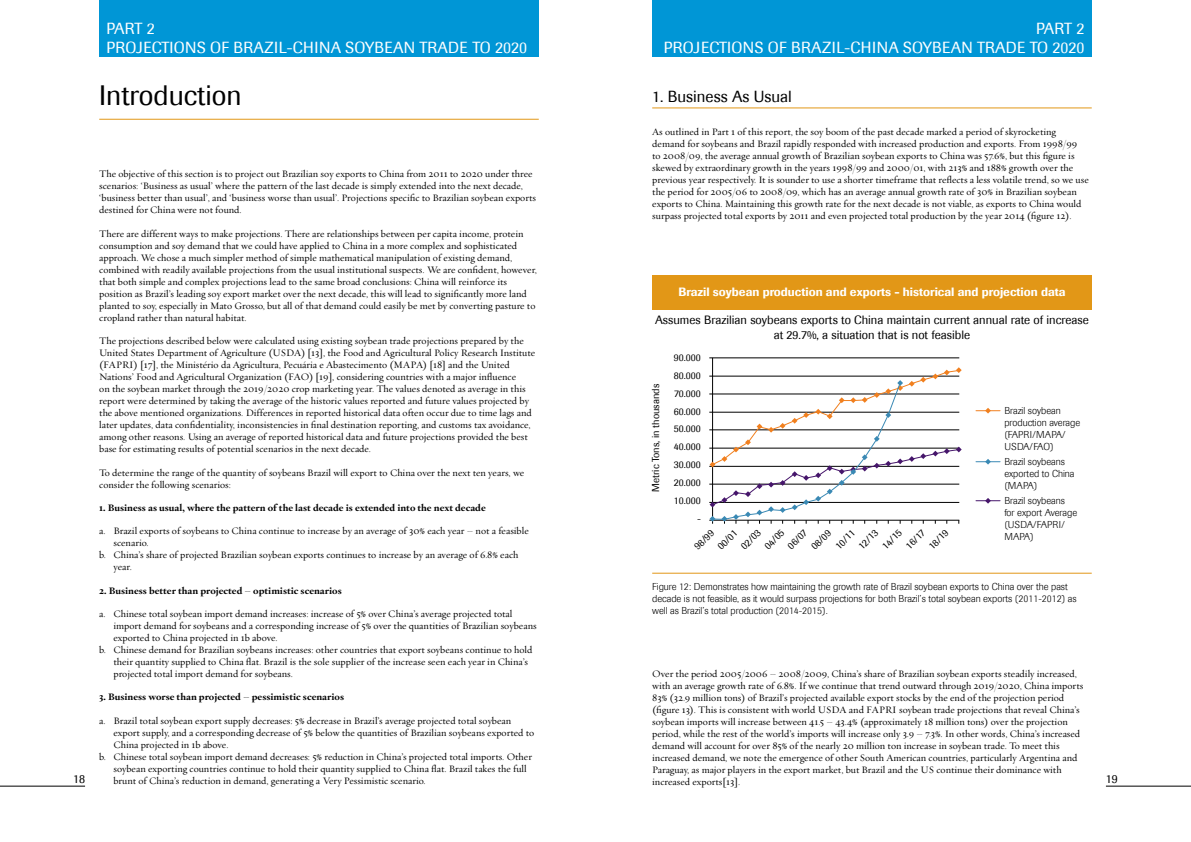
<style>
.page{position:relative;width:1191px;height:842px;background:#fff}
.page>*{position:absolute;margin:0;border:0;box-sizing:border-box;transform-origin:0 0}
.t1{font:28px "Imago";color:#000}
.t2{font:16px/19.2px "Imago";letter-spacing:.02em;color:#fff}
.t3{font:16px "Imago";color:#000}
.t4{font:12px/14.4px "Imago";color:#000;text-align:center}
.t5{font:500 12px "Imago";color:#fff}
.t6{font:10px/12px "Oakleaf Text";color:#000}
.t7{font:300 10px/12px "Imago";color:#000}
.t8{font:700 10px "Oakleaf Text";color:#000}
.t9{font:10px/17.9px "Imago";color:#000;text-align:right}
</style>
<div class="page">
<hr style="left:0;top:786px;width:85px;height:1px;background:#000">
<hr style="left:1106px;top:786px;width:85px;height:1px;background:#000">
<div style="left:99px;top:0;width:440px;height:57px;background:#0096d6"></div>
<div style="left:652px;top:0;width:439px;height:57px;background:#0096d6"></div>
<hr style="left:99px;top:119px;width:440px;height:1px;background:#e29717">
<hr style="left:652px;top:108px;width:439px;height:1px;background:#e29717">
<div style="left:652px;top:275px;width:439px;height:34px;background:#e29717"></div>
<hr style="left:652px;top:573px;width:439px;height:1px;background:#e29717">
<hr style="left:709px;top:358px;width:250px;height:1px;background:#000">
<hr style="left:712px;top:358px;width:1px;height:166px;background:#000">
<svg style="left:709px;top:367px;width:252px;height:157px"></svg>
<svg style="left:976px;top:408px;width:24px;height:6px"></svg>
<svg style="left:976px;top:459px;width:24px;height:6px"></svg>
<svg style="left:976px;top:498px;width:24px;height:6px"></svg>
<h2 class="t2" style="left:106px;top:19px;width:422px">PART 2<br>PROJECTIONS OF BRAZIL-CHINA SOYBEAN TRADE TO 2020</h2>
<h2 class="t2" style="left:664px;top:19px;width:422px;text-align:right">PART 2<br>PROJECTIONS OF BRAZIL-CHINA SOYBEAN TRADE TO 2020</h2>
<h1 class="t1" style="left:99px;top:79px;width:144px">Introduction</h1>
<h2 class="t3" style="left:652px;top:87px;width:141px">1. Business As Usual</h2>
<p class="t6" style="left:652px;top:126px;width:438px">As outlined in Part 1 of this report, the soy boom of the past decade marked a period of skyrocketing demand for soybeans and Brazil rapidly responded with increased production and exports. From 1998/99<br>to 2008/09, the average annual growth of Brazilian soybean exports to China was 57.6%, but this figure is skewed by extraordinary growth in the years 1998/99 and 2000/01, with 213% and 188% growth over the previous year respectively. It is sounder to use a shorter timeframe that reflects a less volatile trend, so we use the period for 2005/06 to 2008/09, which has an average annual growth rate of 30% in Brazilian soybean exports to China. Maintaining this growth rate for the next decade is not viable, as exports to China would surpass projected total exports by 2011 and even projected total production by the year 2014 (figure 12).</p>
<p class="t6" style="left:99px;top:168px;width:438px">The objective of this section is to project out Brazilian soy exports to China from 2011 to 2020 under three scenarios: ‘Business as usual’ where the pattern of the last decade is simply extended into the next decade, ‘business better than usual’, and ‘business worse than usual’. Projections specific to Brazilian soybean exports destined for China were not found.</p>
<p class="t6" style="left:99px;top:228px;width:439px">There are different ways to make projections. There are relationships between per capita income, protein consumption and soy demand that we could have applied to China in a more complex and sophisticated approach. We chose a much simpler method of simple mathematical manipulation of existing demand, combined with readily available projections from the usual institutional suspects. We are confident, however, that both simple and complex projections lead to the same broad conclusions: China will reinforce its position as Brazil’s leading soy export market over the next decade, this will lead to significantly more land planted to soy, especially in Mato Grosso, but all of that demand could easily be met by converting pasture to cropland rather than natural habitat.</p>
<p class="t6" style="left:99px;top:335px;width:437px">The projections described below were calculated using existing soybean trade projections prepared by the United States Department of Agriculture (USDA) [13], the Food and Agricultural Policy Research Institute (FAPRI) [17], the Ministério da Agricultura, Pecuária e Abastecimento (MAPA) [18] and the United Nations’ Food and Agricultural Organization (FAO) [19], considering countries with a major influence<br>on the soybean market through the 2019/2020 crop marketing year. The values denoted as average in this report were determined by taking the average of the historic values reported and future values projected by the above mentioned organizations. Differences in reported historical data often occur due to time lags and later updates, data confidentiality, inconsistencies in final destination reporting, and customs tax avoidance, among other reasons. Using an average of reported historical data and future projections provided the best base for estimating results of potential scenarios in the next decade.</p>
<p class="t6" style="left:99px;top:466px;width:426px">To determine the range of the quantity of soybeans Brazil will export to China over the next ten years, we consider the following scenarios:</p>
<p class="t8" style="left:99px;top:502px;width:388px">1. Business as usual, where the pattern of the last decade is extended into the next decade</p>
<p class="t6" style="left:99px;top:525px;width:431px">a. Brazil exports of soybeans to China continue to increase by an average of 30% each year – not a feasible</p>
<p class="t6" style="left:113px;top:537px;width:37px">scenario.</p>
<p class="t6" style="left:99px;top:549px;width:421px">b. China’s share of projected Brazilian soybean exports continues to increase by an average of 6.8% each</p>
<p class="t6" style="left:113px;top:561px;width:20px">year.</p>
<p class="t8" style="left:99px;top:584px;width:244px">2. Business better than projected – optimistic scenarios</p>
<p class="t6" style="left:99px;top:608px;width:415px">a. Chinese total soybean import demand increases: increase of 5% over China’s average projected total</p>
<p class="t6" style="left:113px;top:620px;width:425px">import demand for soybeans and a corresponding increase of 5% over the quantities of Brazilian soybeans</p>
<p class="t6" style="left:113px;top:632px;width:166px">exported to China projected in 1b above.</p>
<p class="t6" style="left:99px;top:644px;width:435px">b. Chinese demand for Brazilian soybeans increases: other countries that export soybeans continue to hold</p>
<p class="t6" style="left:113px;top:656px;width:416px">their quantity supplied to China flat. Brazil is the sole supplier of the increase seen each year in China’s</p>
<p class="t6" style="left:113px;top:668px;width:181px">projected total import demand for soybeans.</p>
<p class="t8" style="left:99px;top:691px;width:246px">3. Business worse than projected – pessimistic scenarios</p>
<p class="t6" style="left:99px;top:715px;width:413px">a. Brazil total soybean export supply decreases: 5% decrease in Brazil’s average projected total soybean</p>
<p class="t6" style="left:113px;top:727px;width:422px">export supply, and a corresponding decrease of 5% below the quantities of Brazilian soybeans exported to</p>
<p class="t6" style="left:113px;top:739px;width:116px">China projected in 1b above.</p>
<p class="t6" style="left:99px;top:751px;width:434px">b. Chinese total soybean import demand decreases: 5% reduction in China’s projected total imports. Other</p>
<p class="t6" style="left:113px;top:763px;width:415px">soybean exporting countries continue to hold their quantity supplied to China flat. Brazil takes the full</p>
<p class="t6" style="left:113px;top:775px;width:314px">brunt of China’s reduction in demand, generating a Very Pessimistic scenario.</p>
<p class="t5" style="left:678px;top:285px;width:388px">Brazil soybean production and exports - historical and projection data</p>
<p class="t4" style="left:655px;top:313px;width:435px">Assumes Brazilian soybeans exports to China maintain current annual rate of increase at 29.7%, a situation that is not feasible</p>
<p class="t9" style="left:673px;top:348px;width:29px">90.000</p>
<p class="t9" style="left:673px;top:366px;width:29px">80.000</p>
<p class="t9" style="left:647px;top:492px;width:109px;rotate:-90deg">Metric Tons, in thousands</p>
<p class="t9" style="left:674px;top:384px;width:28px">70.000</p>
<p class="t7" style="left:1004px;top:404px;width:77px">Brazil soybean production average (FAPRI/MAPA/<br>USDA/FAO)</p>
<p class="t7" style="left:1004px;top:455px;width:72px">Brazil soybeans exported to China (MAPA)</p>
<p class="t7" style="left:1004px;top:494px;width:74px">Brazil soybeans for export Average (USDA/FAPRI/<br>MAPA)</p>
<p class="t9" style="left:673px;top:402px;width:29px">60.000</p>
<p class="t9" style="left:673px;top:420px;width:29px">50.000</p>
<p class="t9" style="left:673px;top:438px;width:29px">40.000</p>
<p class="t9" style="left:673px;top:456px;width:29px">30.000</p>
<p class="t9" style="left:674px;top:474px;width:29px">20.000</p>
<p class="t9" style="left:674px;top:492px;width:29px">10.000 -</p>
<p class="t9" style="left:689px;top:542px;width:25px;rotate:-45deg">98/99</p>
<p class="t9" style="left:713px;top:541px;width:25px;rotate:-45deg">00/01</p>
<p class="t9" style="left:736px;top:541px;width:25px;rotate:-45deg">02/03</p>
<p class="t9" style="left:759px;top:541px;width:25px;rotate:-45deg">04/05</p>
<p class="t9" style="left:782px;top:541px;width:25px;rotate:-45deg">06/07</p>
<p class="t9" style="left:806px;top:542px;width:25px;rotate:-45deg">08/09</p>
<p class="t9" style="left:830px;top:541px;width:25px;rotate:-45deg">10/11</p>
<p class="t9" style="left:853px;top:541px;width:25px;rotate:-45deg">12/13</p>
<p class="t9" style="left:877px;top:541px;width:25px;rotate:-45deg">14/15</p>
<p class="t9" style="left:901px;top:541px;width:25px;rotate:-45deg">16/17</p>
<p class="t9" style="left:924px;top:541px;width:25px;rotate:-45deg">18/19</p>
<p class="t7" style="left:652px;top:581px;width:426px">Figure 12: Demonstrates how maintaining the growth rate of Brazil soybean exports to China over the past decade is not feasible, as it would surpass projections for both Brazil’s total soybean exports (2011-2012) as well as Brazil’s total production (2014-2015).</p>
<p class="t6" style="left:652px;top:668px;width:432px">Over the period 2005/2006 – 2008/2009, China’s share of Brazilian soybean exports steadily increased, with an average growth rate of 6.8%. If we continue that trend outward through 2019/2020, China imports 83% (32.9 million tons) of Brazil’s projected available export stocks by the end of the projection period (figure 13). This is consistent with world USDA and FAPRI soybean trade projections that reveal China’s soybean imports will increase between 41.5 – 43.4% (approximately 18 million tons) over the projection period, while the rest of the world’s imports will increase only 3.9 – 7.3%. In other words, China’s increased demand will account for over 85% of the nearly 20 million ton increase in soybean trade. To meet this increased demand, we note the emergence of other South American countries, particularly Argentina and Paraguay, as major players in the export market, but Brazil and the US continue their dominance with increased exports[13].</p>
<p class="t4" style="left:73px;top:772px;width:13px">18</p>
<p class="t4" style="left:1106px;top:772px;width:13px">19</p>
</div>
